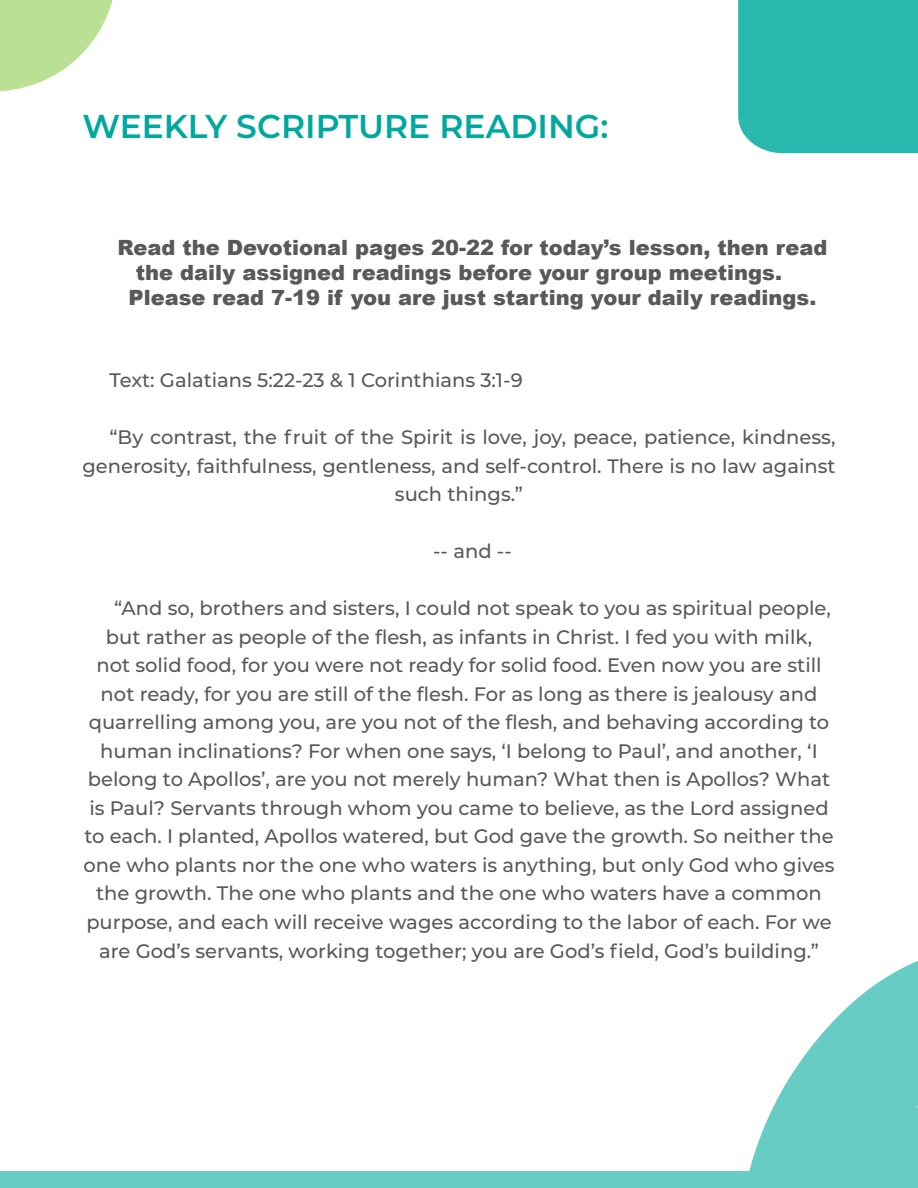
<style>
.page{position:relative;width:918px;height:1188px;background:#fff}
.page>*{position:absolute;margin:0;border:0;box-sizing:border-box;transform-origin:0 0}
.t1{font:600 33px "Montserrat";color:#00a89e}
.t2{font:900 21px "Arial";color:#595959}
.t3{font:500 19.5px "Montserrat";color:#595959}
</style>
<div class="page">
<div style="left:738px;top:0;width:180px;height:153px;background:#29b8ad"></div>
<div style="left:0;top:1172px;width:918px;height:16px;background:#66ccc4"></div>
<svg style="left:738px;top:961px;width:180px;height:211px"></svg>
<svg style="left:0;top:0;width:113px;height:91px"></svg>
<h1 class="t1" style="left:82px;top:102px;width:527px">WEEKLY SCRIPTURE READING:</h1>
<p class="t2" style="left:118px;top:232px;width:711px">Read the Devotional pages 20-22 for today’s lesson, then read</p>
<p class="t2" style="left:136px;top:257px;width:648px">the daily assigned readings before your group meetings.</p>
<p class="t2" style="left:129px;top:282px;width:689px">Please read 7-19 if you are just starting your daily readings.</p>
<p class="t3" style="left:109px;top:367px;width:415px">Text: Galatians 5:22-23 &amp; 1 Corinthians 3:1-9</p>
<p class="t3" style="left:109px;top:424px;width:727px">“By contrast, the fruit of the Spirit is love, joy, peace, patience, kindness,</p>
<p class="t3" style="left:82px;top:452px;width:755px">generosity, faithfulness, gentleness, and self-control. There is no law against</p>
<p class="t3" style="left:395px;top:481px;width:130px">such things.”</p>
<p class="t3" style="left:433px;top:538px;width:80px">-- and --</p>
<p class="t3" style="left:114px;top:595px;width:718px">“And so, brothers and sisters, I could not speak to you as spiritual people,</p>
<p class="t3" style="left:106px;top:623px;width:708px">but rather as people of the flesh, as infants in Christ. I fed you with milk,</p>
<p class="t3" style="left:96px;top:652px;width:727px">not solid food, for you were not ready for solid food. Even now you are still</p>
<p class="t3" style="left:101px;top:680px;width:718px">not ready, for you are still of the flesh. For as long as there is jealousy and</p>
<p class="t3" style="left:89px;top:709px;width:742px">quarrelling among you, are you not of the flesh, and behaving according to</p>
<p class="t3" style="left:100px;top:737px;width:719px">human inclinations? For when one says, ‘I belong to Paul’, and another, ‘I</p>
<p class="t3" style="left:88px;top:766px;width:744px">belong to Apollos’, are you not merely human? What then is Apollos? What</p>
<p class="t3" style="left:89px;top:794px;width:741px">is Paul? Servants through whom you came to believe, as the Lord assigned</p>
<p class="t3" style="left:84px;top:823px;width:751px">to each. I planted, Apollos watered, but God gave the growth. So neither the</p>
<p class="t3" style="left:84px;top:851px;width:752px">one who plants nor the one who waters is anything, but only God who gives</p>
<p class="t3" style="left:96px;top:880px;width:727px">the growth. The one who plants and the one who waters have a common</p>
<p class="t3" style="left:86px;top:908px;width:747px">purpose, and each will receive wages according to the labor of each. For we</p>
<p class="t3" style="left:99px;top:937px;width:721px">are God’s servants, working together; you are God’s field, God’s building.”</p>
</div>
